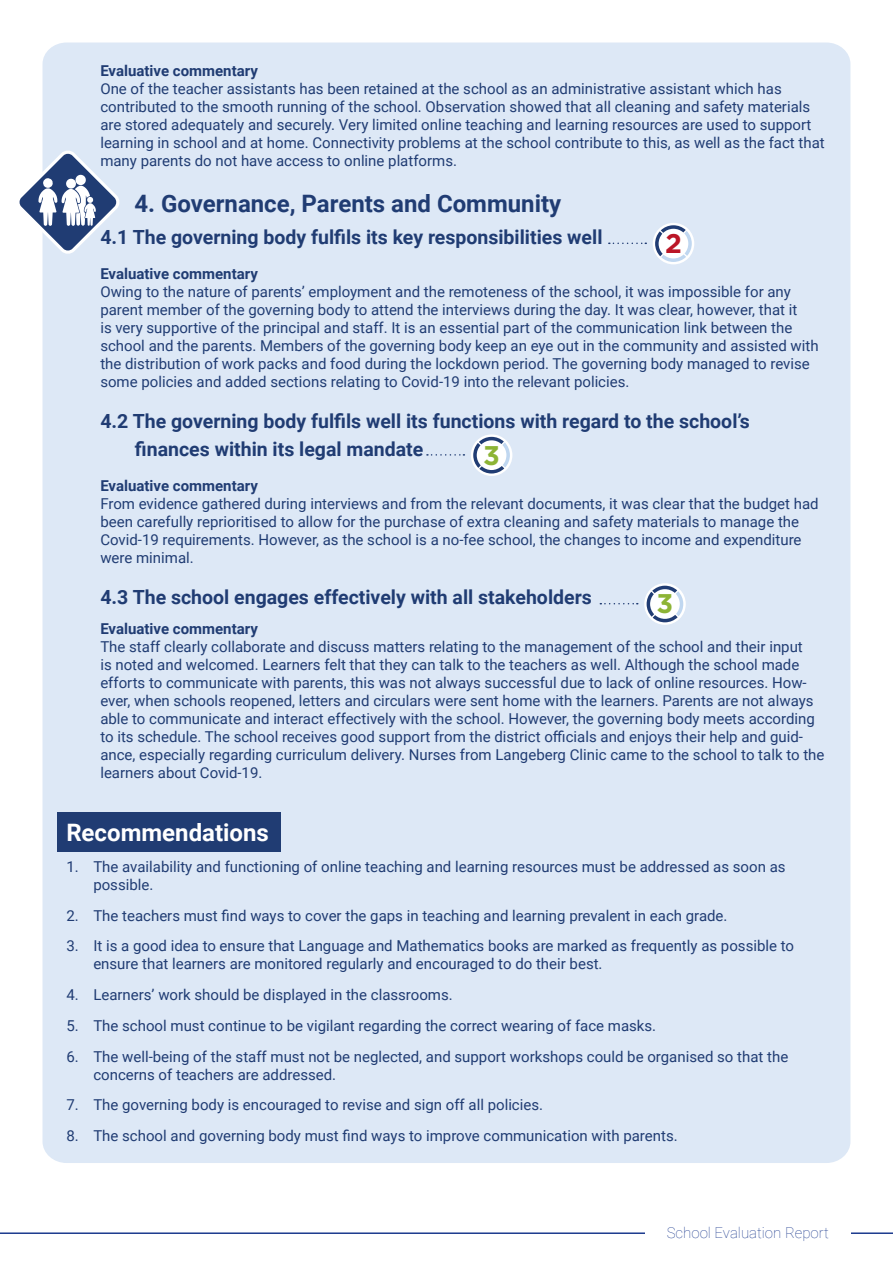
<style>
.page{position:relative;width:893px;height:1263px;background:#fff}
.page>*{position:absolute;margin:0;border:0;box-sizing:border-box;transform-origin:0 0}
.t1{font:700 27px "Gotham";color:#8db435}
.t2{font:700 27px "Gotham";color:#bb1626}
.t3{font:700 24px "Roboto";color:#203c73}
.t4{font:700 24px "Roboto";color:#fff}
.t5{font:700 19.5px/28.5px "Roboto";color:#203c73}
.t6{font:15px/18px "Roboto";color:#203c73}
.t7{font:700 15px "Roboto";color:#203c73}
.t8{font:100 15px "Roboto";color:#1c3a8e}
</style>
<div class="page">
<hr style="left:0;top:1232px;width:893px;height:2px;background:#1c3a8e">
<div style="left:645px;top:1220px;width:205px;height:24px;background:#fff"></div>
<div style="left:43px;top:43px;width:807px;height:1120px;background:#dde8f6"></div>
<svg style="left:19px;top:147px;width:104px;height:110px"></svg>
<div style="left:57px;top:812px;width:224px;height:40px;background:#203c73"></div>
<div style="left:653px;top:223px;width:41px;height:41px;background:#fff;border-radius:50%"></div>
<svg style="left:655px;top:225px;width:37px;height:37px"></svg>
<svg style="left:609px;top:243px;width:37px;height:1px"></svg>
<svg style="left:471px;top:434px;width:41px;height:42px"></svg>
<svg style="left:473px;top:437px;width:37px;height:36px"></svg>
<svg style="left:427px;top:454px;width:37px;height:2px"></svg>
<svg style="left:644px;top:583px;width:42px;height:42px"></svg>
<svg style="left:646px;top:586px;width:37px;height:36px"></svg>
<svg style="left:600px;top:603px;width:38px;height:1px"></svg>
<p class="t7" style="left:100px;top:61px;width:159px">Evaluative commentary</p>
<p class="t6" style="left:100px;top:80px;width:726px">One of the teacher assistants has been retained at the school as an administrative assistant which has contributed to the smooth running of the school. Observation showed that all cleaning and safety materials are stored adequately and securely. Very limited online teaching and learning resources are used to support learning in school and at home. Connectivity problems at the school contribute to this, as well as the fact that many parents do not have access to online platforms.</p>
<h2 class="t3" style="left:134px;top:187px;width:428px">4. Governance, Parents and Community</h2>
<h3 class="t5" style="left:100px;top:222px;width:504px">4.1 The governing body fulfils its key responsibilities well</h3>
<p class="t7" style="left:100px;top:263px;width:159px">Evaluative commentary</p>
<p class="t6" style="left:100px;top:282px;width:720px">Owing to the nature of parents’ employment and the remoteness of the school, it was impossible for any parent member of the governing body to attend the interviews during the day. It was clear, however, that it<br>is very supportive of the principal and staff. It is an essential part of the communication link between the school and the parents. Members of the governing body keep an eye out in the community and assisted with the distribution of work packs and food during the lockdown period. The governing body managed to revise some policies and added sections relating to Covid-19 into the relevant policies.</p>
<h3 class="t5" style="left:135px;top:406px;width:616px;text-indent:-35px">4.2 The governing body fulfils well its functions with regard to the school’s finances within its legal mandate</h3>
<p class="t7" style="left:100px;top:475px;width:159px">Evaluative commentary</p>
<p class="t6" style="left:100px;top:494px;width:720px">From evidence gathered during interviews and from the relevant documents, it was clear that the budget had been carefully reprioritised to allow for the purchase of extra cleaning and safety materials to manage the Covid-19 requirements. However, as the school is a no-fee school, the changes to income and expenditure were minimal.</p>
<h3 class="t5" style="left:100px;top:582px;width:493px">4.3 The school engages effectively with all stakeholders</h3>
<p class="t7" style="left:100px;top:618px;width:159px">Evaluative commentary</p>
<p class="t6" style="left:100px;top:637px;width:726px">The staff clearly collaborate and discuss matters relating to the management of the school and their input<br>is noted and welcomed. Learners felt that they can talk to the teachers as well. Although the school made efforts to communicate with parents, this was not always successful due to lack of online resources. How&shy;ever, when schools reopened, letters and circulars were sent home with the learners. Parents are not always able to communicate and interact effectively with the school. However, the governing body meets according to its schedule. The school receives good support from the district officials and enjoys their help and guid&shy;ance, especially regarding curriculum delivery. Nurses from Langeberg Clinic came to the school to talk to the learners about Covid-19.</p>
<h1 class="t2" style="left:665px;top:225px;width:18px">2</h1>
<h1 class="t1" style="left:483px;top:437px;width:18px">3</h1>
<h1 class="t1" style="left:657px;top:586px;width:18px">3</h1>
<h2 class="t4" style="left:66px;top:816px;width:204px">Recommendations</h2>
<p class="t6" style="left:93px;top:857px;width:694px;text-indent:-27px">1. The availability and functioning of online teaching and learning resources must be addressed as soon as possible.</p>
<p class="t6" style="left:66px;top:906px;width:663px">2. The teachers must find ways to cover the gaps in teaching and learning prevalent in each grade.</p>
<p class="t6" style="left:93px;top:936px;width:702px;text-indent:-27px">3. It is a good idea to ensure that Language and Mathematics books are marked as frequently as possible to ensure that learners are monitored regularly and encouraged to do their best.</p>
<p class="t6" style="left:66px;top:985px;width:388px">4. Learners’ work should be displayed in the classrooms.</p>
<p class="t6" style="left:66px;top:1016px;width:591px">5. The school must continue to be vigilant regarding the correct wearing of face masks.</p>
<p class="t6" style="left:93px;top:1047px;width:696px;text-indent:-27px">6. The well-being of the staff must not be neglected, and support workshops could be organised so that the concerns of teachers are addressed.</p>
<p class="t6" style="left:66px;top:1095px;width:478px">7. The governing body is encouraged to revise and sign off all policies.</p>
<p class="t6" style="left:66px;top:1126px;width:613px">8. The school and governing body must find ways to improve communication with parents.</p>
<p class="t8" style="left:667px;top:1222px;width:164px">School Evaluation Report</p>
</div>
